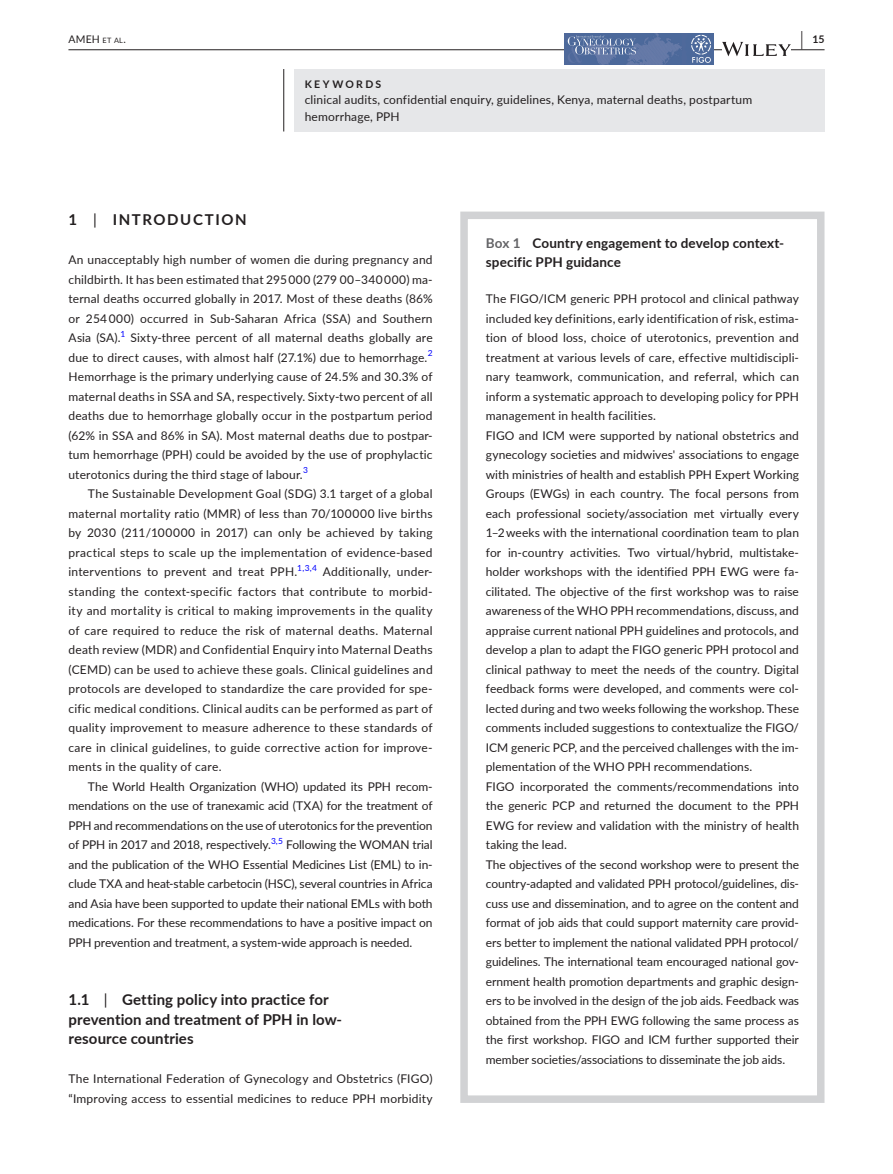
<style>
.page{position:relative;width:893px;height:1174px;background:#fff}
.page>*{position:absolute;margin:0;border:0;box-sizing:border-box;transform-origin:0 0}
.t1{font:700 15px/19.5px "Lato";letter-spacing:.005em;color:#231f20}
.t2{font:700 15px "Lato";letter-spacing:.105em;color:#231f20}
.t3{font:700 13.5px/19.5px "Lato";letter-spacing:.01em;color:#231f20}
.t4{font:12px/19.5px "Lato";letter-spacing:.005em;color:#231f20;text-align:justify}
.t5{font:700 10.5px "Lato";letter-spacing:.22em;color:#231f20}
.t6{font:10.5px "Lato";color:#231f20}
.t7{font:8.4px "Lato";color:#00f}
.s1{font-size:7.35px}
.s2{font-size:19.5px}
.s3{font-weight:400}
.s4{color:#636366}
</style>
<div class="page">
<hr style="left:68px;top:49px;width:756px;height:1px;background:#231f20">
<img style="left:565px;top:34px;width:149px;height:30px">
<svg style="left:568px;top:35px;width:68px;height:28px;background:#667da8"></svg>
<svg style="left:691px;top:35px;width:20px;height:28px"></svg>
<svg style="left:722px;top:42px;width:69px;height:14px"></svg>
<div style="left:294px;top:69px;width:530px;height:62px;background:#e6e7e9"></div>
<hr style="left:283px;top:69px;width:1px;height:62px;background:#231f20">
<div style="left:460px;top:212px;width:364px;height:890px;border:8px solid #d1d2d4"></div>
<p class="t6" style="left:68px;top:31px;width:59px">AMEH <span class="s1">et al</span>.</p>
<p class="t5" style="left:801px;top:31px;width:25px"><span class="s2">|</span> 15</p>
<p class="t5" style="left:305px;top:76px;width:78px">KEYWORDS</p>
<p class="t4" style="left:305px;top:91px;width:449px;line-height:16.5px">clinical audits, confidential enquiry, guidelines, Kenya, maternal deaths, postpartum hemorrhage, PPH</p>
<p class="t2" style="left:68px;top:209px;width:180px">1 <span class="s3">|</span> INTRODUCTION</p>
<p class="t4" style="left:68px;top:249px;width:366px">An unacceptably high number of women die during pregnancy and childbirth. It has been estimated that 295 000 (279 00–340 000) ma&shy;ternal deaths occurred globally in 2017. Most of these deaths (86% or 254 000) occurred in Sub-Saharan Africa (SSA) and Southern Asia (SA).</p>
<p class="t7" style="left:120px;top:328px;width:6px">1</p>
<p class="t4" style="left:68px;top:327px;width:366px;text-indent:62px">Sixty-three percent of all maternal deaths globally are due to direct causes, with almost half (27.1%) due to hemorrhage.</p>
<p class="t7" style="left:428px;top:347px;width:6px">2</p>
<p class="t4" style="left:68px;top:366px;width:366px">Hemorrhage is the primary underlying cause of 24.5% and 30.3% of maternal deaths in SSA and SA, respectively. Sixty-two percent of all deaths due to hemorrhage globally occur in the postpartum period (62% in SSA and 86% in SA). Most maternal deaths due to postpar&shy;tum hemorrhage (PPH) could be avoided by the use of prophylactic uterotonics during the third stage of labour.</p>
<p class="t7" style="left:303px;top:464px;width:6px">3</p>
<p class="t4" style="left:68px;top:483px;width:366px;text-indent:20px">The Sustainable Development Goal (SDG) 3.1 target of a global maternal mortality ratio (MMR) of less than 70/100000 live births by 2030 (211/100000 in 2017) can only be achieved by taking practical steps to scale up the implementation of evidence-based interventions to prevent and treat PPH.</p>
<p class="t7" style="left:297px;top:562px;width:21px">1,3,4</p>
<p class="t4" style="left:68px;top:561px;width:366px;text-indent:254px">Additionally, under&shy;standing the context-specific factors that contribute to morbid&shy;ity and mortality is critical to making improvements in the quality of care required to reduce the risk of maternal deaths. Maternal death review (MDR) and Confidential Enquiry into Maternal Deaths (CEMD) can be used to achieve these goals. Clinical guidelines and protocols are developed to standardize the care provided for spe&shy;cific medical conditions. Clinical audits can be performed as part of quality improvement to measure adherence to these standards of care in clinical guidelines, to guide corrective action for improve&shy;ments in the quality of care.</p>
<p class="t4" style="left:68px;top:776px;width:366px;text-indent:20px">The World Health Organization (WHO) updated its PPH recom&shy;mendations on the use of tranexamic acid (TXA) for the treatment of PPH and recommendations on the use of uterotonics for the prevention of PPH in 2017 and 2018, respectively.<sup>3,5</sup> Following the WOMAN trial and the publication of the WHO Essential Medicines List (EML) to in&shy;clude TXA and heat-stable carbetocin (HSC), several countries in Africa and Asia have been supported to update their national EMLs with both medications. For these recommendations to have a positive impact on PPH prevention and treatment, a system-wide approach is needed.</p>
<p class="t1" style="left:68px;top:989px;width:275px">1.1 <span class="s3">|</span> Getting policy into practice for prevention and treatment of PPH in low&shy;resource countries</p>
<p class="t4" style="left:68px;top:1068px;width:366px">The International Federation of Gynecology and Obstetrics (FIGO) “Improving access to essential medicines to reduce PPH morbidity</p>
<p class="t3" style="left:486px;top:233px;width:300px"><span class="s4">Box 1</span> Country engagement to develop context&shy;specific PPH guidance</p>
<p class="t4" style="left:486px;top:288px;width:315px;text-align:left">The FIGO/ICM generic PPH protocol and clinical pathway included key definitions, early identification of risk, estima&shy;tion of blood loss, choice of uterotonics, prevention and treatment at various levels of care, effective multidiscipli&shy;nary teamwork, communication, and referral, which can inform a systematic approach to developing policy for PPH management in health facilities.<br>FIGO and ICM were supported by national obstetrics and gynecology societies and midwives' associations to engage with ministries of health and establish PPH Expert Working Groups (EWGs) in each country. The focal persons from each professional society/association met virtually every 1–2 weeks with the international coordination team to plan for in-country activities. Two virtual/hybrid, multistake&shy;holder workshops with the identified PPH EWG were fa&shy;cilitated. The objective of the first workshop was to raise awareness of the WHO PPH recommendations, discuss, and appraise current national PPH guidelines and protocols, and develop a plan to adapt the FIGO generic PPH protocol and clinical pathway to meet the needs of the country. Digital feedback forms were developed, and comments were col&shy;lected during and two weeks following the workshop. These comments included suggestions to contextualize the FIGO/ ICM generic PCP, and the perceived challenges with the im&shy;plementation of the WHO PPH recommendations.<br>FIGO incorporated the comments/recommendations into the generic PCP and returned the document to the PPH EWG for review and validation with the ministry of health taking the lead.<br>The objectives of the second workshop were to present the country-adapted and validated PPH protocol/guidelines, dis&shy;cuss use and dissemination, and to agree on the content and format of job aids that could support maternity care provid&shy;ers better to implement the national validated PPH protocol/ guidelines. The international team encouraged national gov&shy;ernment health promotion departments and graphic design&shy;ers to be involved in the design of the job aids. Feedback was obtained from the PPH EWG following the same process as the first workshop. FIGO and ICM further supported their member societies/associations to disseminate the job aids.</p>
</div>
